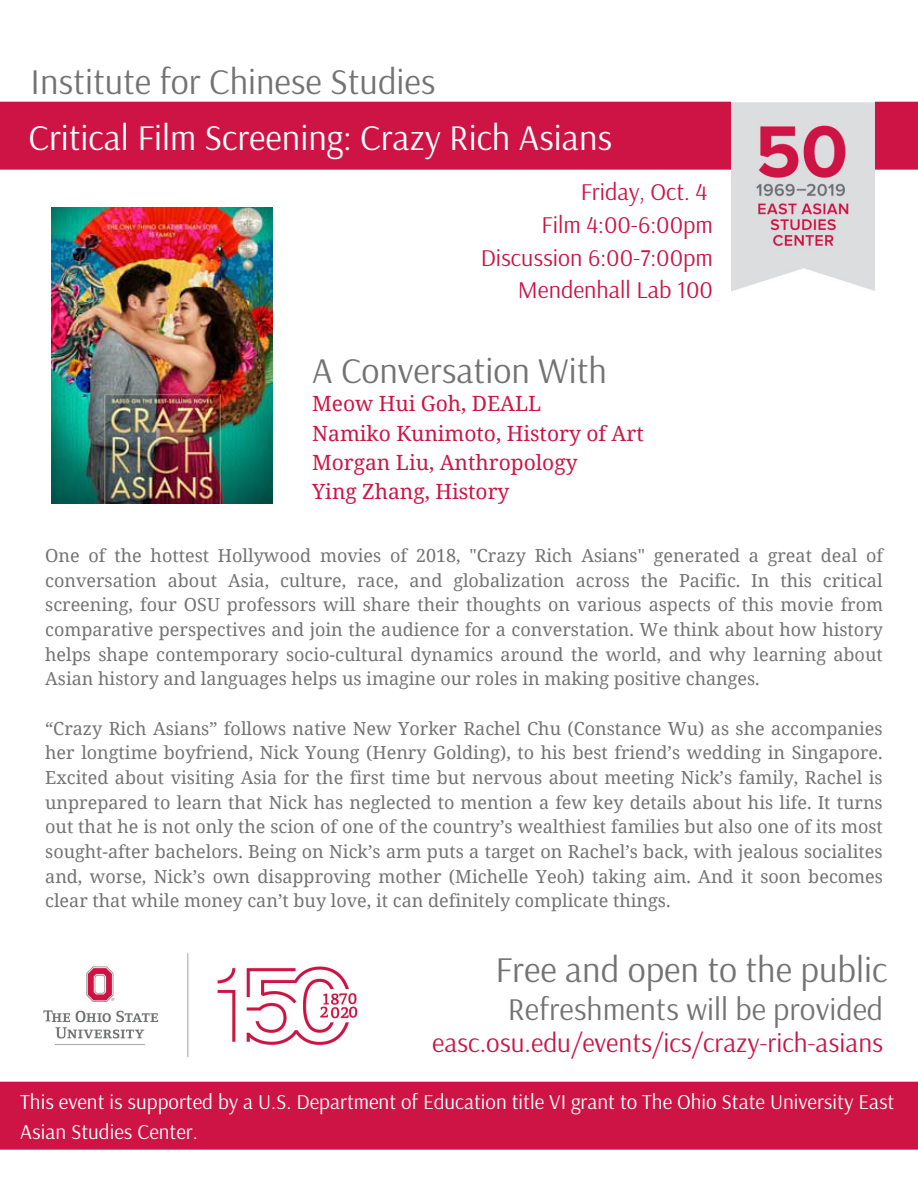
<style>
.page{position:relative;width:918px;height:1188px;background:#fff}
.page>*{position:absolute;margin:0;border:0;box-sizing:border-box;transform-origin:0 0}
.t1{font:36px "Arsenal";color:#737373}
.t2{font:36px "Arsenal";color:#fff}
.t3{font:31.5px "Arsenal";color:#737373}
.t4{font:27px "Arsenal";color:#cc1545}
.t5{font:24px/32.7px "Arsenal";color:#cc1545;text-align:right}
.t6{font:21px/29.2px "Arsenal";color:#fff}
.t7{font:21px/29.1px "Noto Serif";color:#cc1545}
.t8{font:18px/24.6px "Noto Serif";color:#737373;text-align:justify}
</style>
<div class="page">
<div style="left:0;top:102px;width:918px;height:69px;background:#ce1445"></div>
<img style="left:732px;top:102px;width:143px;height:189px">
<img style="left:43px;top:953px;width:315px;height:104px">
<div style="left:0;top:1081px;width:918px;height:69px;background:#ce1445"></div>
<img style="left:52px;top:208px;width:220px;height:296px">
<h1 class="t1" style="left:31px;top:58px;width:406px">Institute for Chinese Studies</h1>
<h1 class="t2" style="left:29px;top:114px;width:585px">Critical Film Screening: Crazy Rich Asians</h1>
<h3 class="t5" style="left:481px;top:175px;width:234px">Friday, Oct. 4<br>Film 4:00-6:00pm<br>Discussion 6:00-7:00pm<br>Mendenhall Lab 100</h3>
<h1 class="t1" style="left:312px;top:347px;width:296px">A Conversation With</h1>
<p class="t7" style="left:312px;top:389px;width:333px">Meow Hui Goh, DEALL<br>Namiko Kunimoto, History of Art<br>Morgan Liu, Anthropology<br>Ying Zhang, History</p>
<p class="t8" style="left:45px;top:543px;width:839px">One of the hottest Hollywood movies of 2018, "Crazy Rich Asians" generated a great deal of conversation about Asia, culture, race, and globalization across the Pacific. In this critical screening, four OSU professors will share their thoughts on various aspects of this movie from comparative perspectives and join the audience for a converstation. We think about how history helps shape contemporary socio-cultural dynamics around the world, and why learning about Asian history and languages helps us imagine our roles in making positive changes.</p>
<p class="t8" style="left:45px;top:715px;width:839px">“Crazy Rich Asians” follows native New Yorker Rachel Chu (Constance Wu) as she accompanies her longtime boyfriend, Nick Young (Henry Golding), to his best friend’s wedding in Singapore.<br>Excited about visiting Asia for the first time but nervous about meeting Nick’s family, Rachel is unprepared to learn that Nick has neglected to mention a few key details about his life. It turns out that he is not only the scion of one of the country’s wealthiest families but also one of its most sought-after bachelors. Being on Nick’s arm puts a target on Rachel’s back, with jealous socialites and, worse, Nick’s own disapproving mother (Michelle Yeoh) taking aim. And it soon becomes clear that while money can’t buy love, it can definitely complicate things.</p>
<h1 class="t1" style="left:496px;top:946px;width:393px">Free and open to the public</h1>
<h2 class="t3" style="left:508px;top:989px;width:377px">Refreshments will be provided</h2>
<h3 class="t4" style="left:432px;top:1025px;width:453px">easc.osu.edu/events/ics/crazy-rich-asians</h3>
<p class="t6" style="left:20px;top:1087px;width:876px">This event is supported by a U.S. Department of Education title VI grant to The Ohio State University East<br>Asian Studies Center.</p>
</div>
